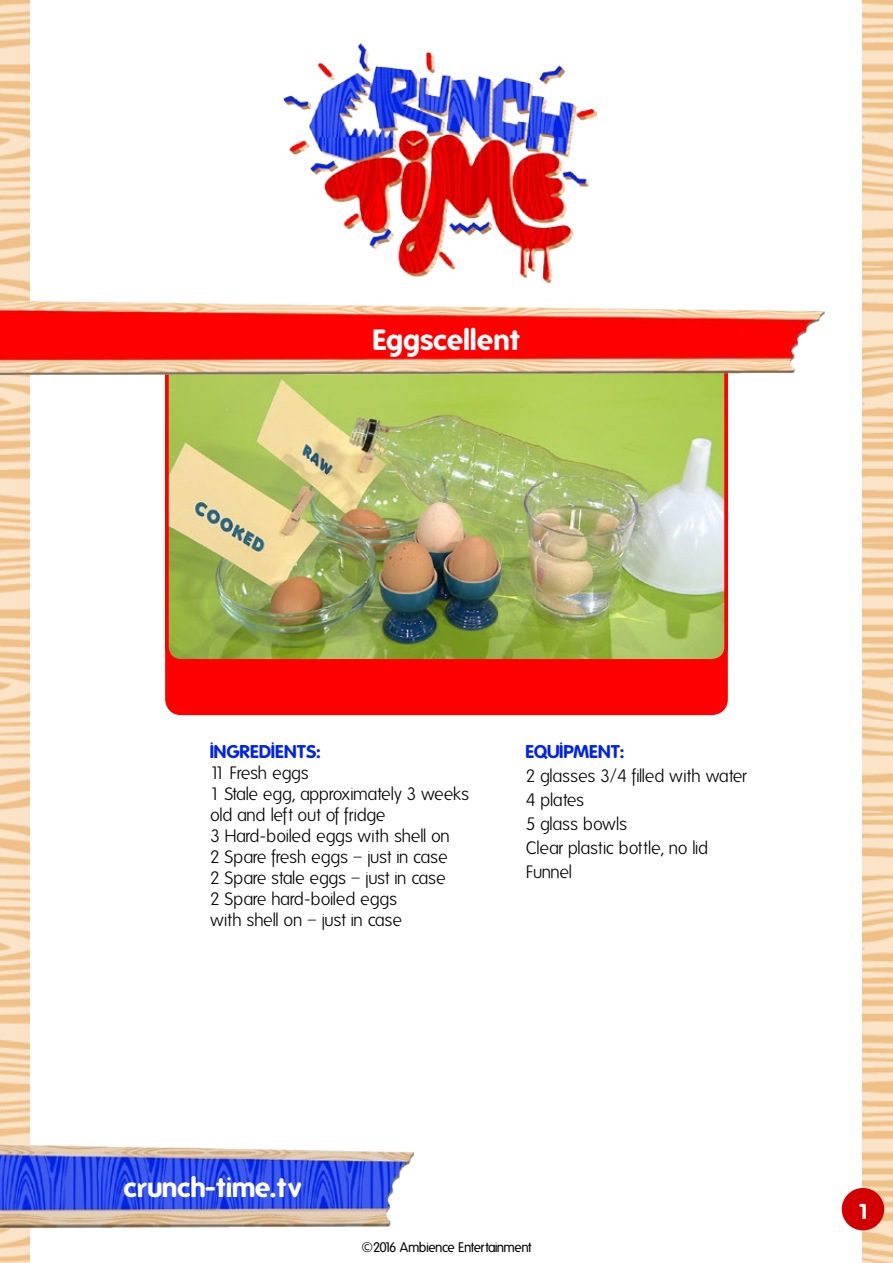
<style>
.page{position:relative;width:893px;height:1263px;background:#fff}
.page>*{position:absolute;margin:0;border:0;box-sizing:border-box;transform-origin:0 0}
.t1{font:700 28.5px "Folks";color:#fff}
.t2{font:700 27px "Folks";color:#fff}
.t3{font:700 21px "Folks";color:#fff}
.t4{font:300 18px/21px "Folks";letter-spacing:-.03em;color:#000}
.t5{font:700 18px "Folks";color:#0024e6}
.t6{font:700 18px "Folks";letter-spacing:-.03em;color:#0024e6}
.t7{font:13.5px "Folks";letter-spacing:-.045em;color:#000}
</style>
<div class="page">
<img style="left:0;top:1px;width:29px;height:1262px">
<img style="left:863px;top:0;width:30px;height:1262px">
<div style="left:165px;top:664px;width:563px;height:52px;background:#f00"></div>
<img style="left:0;top:1139px;width:414px;height:89px">
<img style="left:283px;top:43px;width:313px;height:239px">
<div style="left:842px;top:1188px;width:42px;height:42px;background:#d20000;border-radius:50%"></div>
<img style="left:165px;top:375px;width:563px;height:289px">
<img style="left:0;top:300px;width:893px;height:75px">
<p class="t1" style="left:373px;top:323px;width:148px">Eggscellent</p>
<p class="t5" style="left:210px;top:741px;width:112px">INGREDIENTS:</p>
<p class="t4" style="left:210px;top:763px;width:100px">11 Fresh eggs</p>
<p class="t4" style="left:210px;top:784px;width:261px">1 Stale egg, approximately 3 weeks old and left out of fridge</p>
<p class="t4" style="left:210px;top:826px;width:242px">3 Hard-boiled eggs with shell on</p>
<p class="t4" style="left:210px;top:847px;width:239px">2 Spare fresh eggs – just in case</p>
<p class="t4" style="left:210px;top:868px;width:237px">2 Spare stale eggs – just in case</p>
<p class="t4" style="left:210px;top:889px;width:194px">2 Spare hard-boiled eggs with shell on – just in case</p>
<p class="t6" style="left:526px;top:741px;width:100px">EQUIPMENT:</p>
<p class="t4" style="left:526px;top:766px;width:223px">2 glasses ¾3/4 filled with water</p>
<p class="t4" style="left:526px;top:790px;width:60px">4 plates</p>
<p class="t4" style="left:526px;top:814px;width:103px">5 glass bowls</p>
<p class="t4" style="left:526px;top:838px;width:184px">Clear plastic bottle, no lid</p>
<p class="t4" style="left:526px;top:862px;width:48px">Funnel</p>
<h2 class="t2" style="left:124px;top:1171px;width:179px">crunch-time.tv</h2>
<p class="t7" style="left:362px;top:1240px;width:171px">©2016 Ambience Entertainment</p>
<p class="t3" style="left:859px;top:1199px;width:10px">1</p>
</div>
